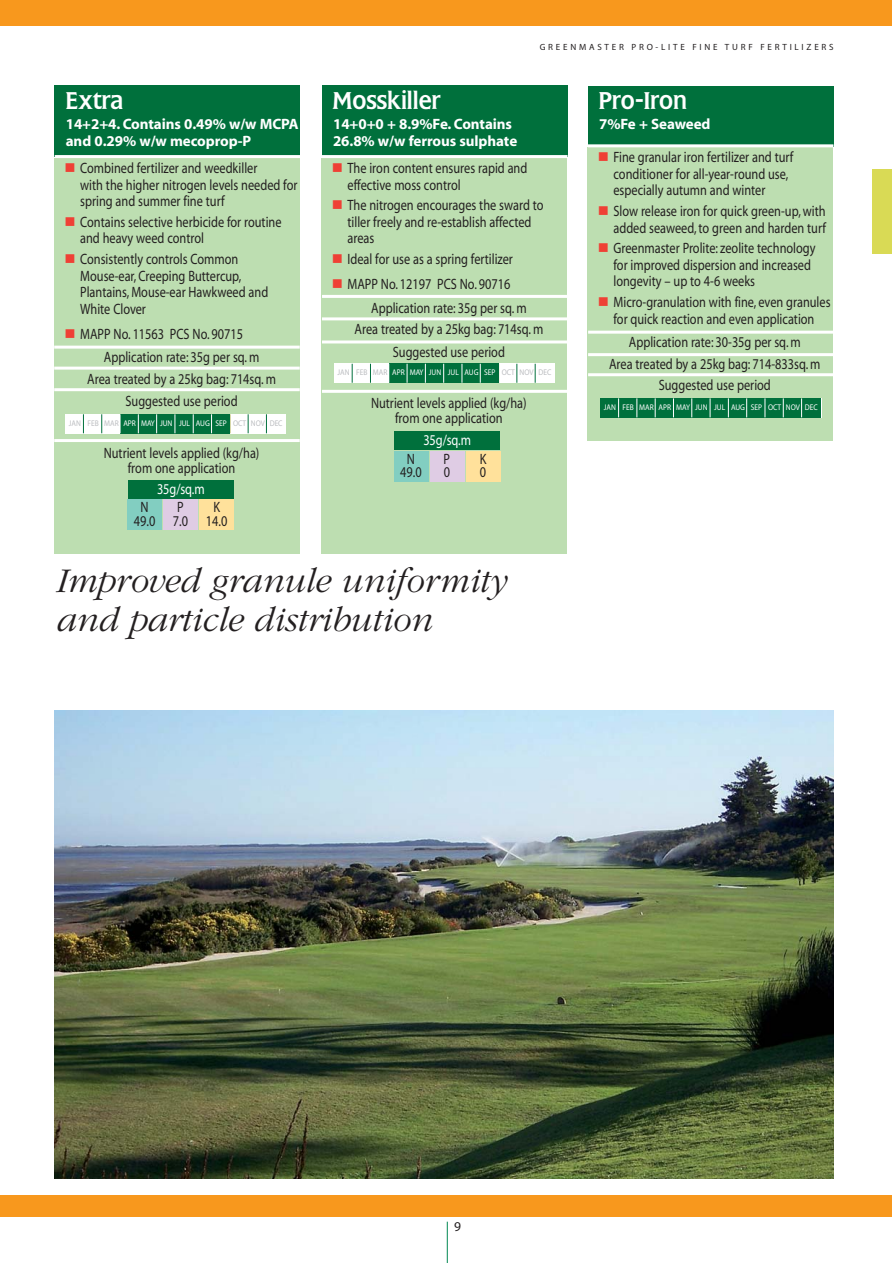
<style>
.page{position:relative;width:892px;height:1263px;background:#fff}
.page>*{position:absolute;margin:0;border:0;box-sizing:border-box;transform-origin:0 0}
.t1{font:italic 300 36px/39px "Garamond";letter-spacing:-.005em;color:#231f20}
.t2{font:24px "Flange BQ";letter-spacing:-.005em;color:#fff}
.t3{font:15px/16.5px "Myriad";color:#231f20;scale:.82 1}
.t4{font:700 15px/16.5px "Myriad";letter-spacing:-.005em;color:#fff}
.t5{font:15px "Myriad";letter-spacing:-.005em;color:#fff;scale:.82 1}
.t6{font:13.5px "Myriad";color:#231f20}
.t7{font:9px "Myriad";letter-spacing:.31em;color:#231f20}
.t8{font:8.25px "Myriad";color:#bbbdc0;scale:.9 1}
.t9{font:8.25px "Myriad";color:#fff;scale:.9 1}
</style>
<div class="page">
<hr style="left:446px;top:1222px;width:1px;height:41px;background:#008752">
<div style="left:0;top:0;width:891px;height:26px;background:#f8981d"></div>
<div style="left:0;top:1195px;width:891px;height:21px;background:#f8981d"></div>
<div style="left:872px;top:170px;width:19px;height:84px;background:#d9da55"></div>
<div style="left:321px;top:158px;width:246px;height:396px;background:#bddeb1"></div>
<hr style="left:322px;top:295px;width:245px;height:3px;background:#fff">
<hr style="left:322px;top:317px;width:245px;height:3px;background:#fff">
<hr style="left:322px;top:340px;width:245px;height:3px;background:#fff">
<hr style="left:322px;top:390px;width:245px;height:3px;background:#fff">
<div style="left:322px;top:86px;width:245px;height:71px;background:#00703c"></div>
<div style="left:394px;top:431px;width:106px;height:19px;background:#00703c"></div>
<div style="left:394px;top:451px;width:34px;height:30px;background:#82cec1"></div>
<div style="left:430px;top:451px;width:34px;height:30px;background:#dfcce4"></div>
<div style="left:466px;top:451px;width:34px;height:30px;background:#ffe19b"></div>
<hr style="left:322px;top:155px;width:245px;height:3px;background:#fff">
<div style="left:334px;top:363px;width:220px;height:20px;background:#fff"></div>
<svg style="left:498px;top:364px;width:1px;height:19px"></svg>
<svg style="left:516px;top:364px;width:1px;height:19px"></svg>
<div style="left:389px;top:363px;width:109px;height:20px;background:#00703c"></div>
<svg style="left:534px;top:364px;width:1px;height:19px"></svg>
<svg style="left:352px;top:364px;width:1px;height:19px"></svg>
<svg style="left:370px;top:364px;width:1px;height:19px"></svg>
<svg style="left:406px;top:364px;width:1px;height:19px"></svg>
<svg style="left:425px;top:364px;width:1px;height:19px"></svg>
<svg style="left:443px;top:364px;width:1px;height:19px"></svg>
<svg style="left:461px;top:364px;width:1px;height:19px"></svg>
<svg style="left:480px;top:364px;width:1px;height:19px"></svg>
<div style="left:587px;top:147px;width:245px;height:293px;background:#bddeb1"></div>
<hr style="left:588px;top:331px;width:245px;height:3px;background:#fff">
<hr style="left:588px;top:353px;width:245px;height:3px;background:#fff">
<hr style="left:588px;top:373px;width:245px;height:3px;background:#fff">
<div style="left:587px;top:86px;width:246px;height:60px;background:#00703c"></div>
<hr style="left:587px;top:144px;width:246px;height:3px;background:#fff">
<div style="left:600px;top:398px;width:220px;height:20px;background:#00703c"></div>
<svg style="left:618px;top:398px;width:1px;height:19px"></svg>
<svg style="left:636px;top:398px;width:1px;height:19px"></svg>
<svg style="left:654px;top:398px;width:1px;height:19px"></svg>
<svg style="left:673px;top:398px;width:1px;height:19px"></svg>
<svg style="left:691px;top:398px;width:1px;height:19px"></svg>
<svg style="left:709px;top:398px;width:1px;height:19px"></svg>
<svg style="left:727px;top:398px;width:1px;height:19px"></svg>
<svg style="left:746px;top:398px;width:1px;height:19px"></svg>
<svg style="left:764px;top:398px;width:1px;height:19px"></svg>
<svg style="left:782px;top:398px;width:1px;height:19px"></svg>
<svg style="left:801px;top:398px;width:1px;height:19px"></svg>
<img style="left:55px;top:711px;width:778px;height:468px">
<div style="left:54px;top:158px;width:245px;height:396px;background:#bddeb1"></div>
<hr style="left:54px;top:346px;width:245px;height:3px;background:#fff">
<hr style="left:54px;top:367px;width:245px;height:3px;background:#fff">
<hr style="left:54px;top:388px;width:245px;height:3px;background:#fff">
<hr style="left:54px;top:439px;width:245px;height:3px;background:#fff">
<div style="left:55px;top:86px;width:245px;height:71px;background:#00703c"></div>
<div style="left:128px;top:480px;width:106px;height:19px;background:#00703c"></div>
<div style="left:128px;top:500px;width:34px;height:30px;background:#82cec1"></div>
<div style="left:164px;top:500px;width:34px;height:30px;background:#dfcce4"></div>
<div style="left:200px;top:500px;width:34px;height:30px;background:#ffe19b"></div>
<hr style="left:55px;top:155px;width:245px;height:3px;background:#fff">
<div style="left:66px;top:414px;width:220px;height:19px;background:#fff"></div>
<svg style="left:248px;top:414px;width:1px;height:19px"></svg>
<div style="left:120px;top:414px;width:110px;height:19px;background:#00703c"></div>
<svg style="left:266px;top:414px;width:1px;height:19px"></svg>
<svg style="left:83px;top:414px;width:1px;height:19px"></svg>
<svg style="left:101px;top:414px;width:1px;height:19px"></svg>
<svg style="left:120px;top:414px;width:1px;height:19px"></svg>
<svg style="left:138px;top:414px;width:1px;height:19px"></svg>
<svg style="left:156px;top:414px;width:1px;height:19px"></svg>
<svg style="left:175px;top:414px;width:1px;height:19px"></svg>
<svg style="left:193px;top:414px;width:1px;height:19px"></svg>
<svg style="left:211px;top:414px;width:1px;height:19px"></svg>
<h2 class="t2" style="left:65px;top:90px;width:60px">Extra</h2>
<p class="t4" style="left:66px;top:117px;width:234px">14+2+4. Contains 0.49% w/w MCPA and 0.29% w/w mecoprop-P</p>
<p class="t3" style="left:80px;top:161px;width:266px">Combined fertilizer and weedkiller<br>with the higher nitrogen levels needed for spring and summer fine turf</p>
<p class="t3" style="left:80px;top:215px;width:247px">Contains selective herbicide for routine and heavy weed control</p>
<p class="t3" style="left:80px;top:252px;width:231px">Consistently controls Common<br>Mouse-ear, Creeping Buttercup,<br>Plantains, Mouse-ear Hawkweed and<br>White Clover</p>
<p class="t3" style="left:104px;top:323px;width:191px;line-height:23.5px;text-indent:-24px">MAPP No. 11563 PCS No. 90715<br>Application rate: 35g per sq. m</p>
<p class="t3" style="left:87px;top:368px;width:231px;line-height:23px;text-align:center">Area treated by a 25kg bag: 714sq. m<br>Suggested use period</p>
<p class="t3" style="left:104px;top:446px;width:191px;line-height:15px;text-align:center">Nutrient levels applied (kg/ha) from one application</p>
<p class="t8" style="left:69px;top:420px;width:57px">JAN FEB MAR</p>
<p class="t8" style="left:233px;top:420px;width:57px">OCT NOV DEC</p>
<p class="t9" style="left:123px;top:420px;width:116px">APR MAY JUN JUL AUG SEP</p>
<p class="t5" style="left:157px;top:483px;width:60px">35g/sq.m</p>
<p class="t3" style="left:140px;top:500px;width:11px">N</p>
<p class="t3" style="left:177px;top:500px;width:9px">P</p>
<p class="t3" style="left:134px;top:502px;width:115px;line-height:13.5px;text-indent:79px">K<br>49.0 7.0 14.0</p>
<h2 class="t2" style="left:332px;top:90px;width:109px">Mosskiller</h2>
<p class="t4" style="left:333px;top:117px;width:186px">14+0+0 + 8.9%Fe. Contains<br>26.8% w/w ferrous sulphate</p>
<p class="t7" style="left:539px;top:43px;width:295px">GREENMASTER PRO-LITE FINE TURF FERTILIZERS</p>
<h2 class="t2" style="left:598px;top:90px;width:90px">Pro-Iron</h2>
<p class="t4" style="left:599px;top:117px;width:113px">7%Fe + Seaweed</p>
<p class="t3" style="left:347px;top:161px;width:221px">The iron content ensures rapid and effective moss control</p>
<p class="t3" style="left:347px;top:198px;width:240px">The nitrogen encourages the sward to tiller freely and re-establish affected areas</p>
<p class="t3" style="left:347px;top:248px;width:203px;line-height:25px">Ideal for use as a spring fertilizer<br>MAPP No. 12197 PCS No. 90716</p>
<p class="t3" style="left:354px;top:298px;width:231px;line-height:21.5px;text-align:center">Application rate: 35g per sq. m<br>Area treated by a 25kg bag: 714sq. m</p>
<p class="t3" style="left:392px;top:345px;width:138px">Suggested use period</p>
<p class="t3" style="left:371px;top:397px;width:191px;line-height:15px;text-align:center">Nutrient levels applied (kg/ha) from one application</p>
<p class="t8" style="left:337px;top:369px;width:57px">JAN FEB MAR</p>
<p class="t8" style="left:501px;top:369px;width:57px">OCT NOV DEC</p>
<p class="t9" style="left:392px;top:369px;width:116px">APR MAY JUN JUL AUG SEP</p>
<p class="t5" style="left:423px;top:434px;width:60px">35g/sq.m</p>
<p class="t3" style="left:407px;top:452px;width:11px">N</p>
<p class="t3" style="left:443px;top:452px;width:9px">P</p>
<p class="t3" style="left:479px;top:452px;width:10px">K</p>
<p class="t3" style="left:400px;top:465px;width:28px">49.0</p>
<p class="t3" style="left:443px;top:465px;width:9px">0</p>
<p class="t3" style="left:479px;top:465px;width:9px">0</p>
<p class="t3" style="left:613px;top:150px;width:221px">Fine granular iron fertilizer and turf conditioner for all-year-round use, especially autumn and winter</p>
<p class="t3" style="left:613px;top:204px;width:261px">Slow release iron for quick green-up, with added seaweed, to green and harden turf</p>
<p class="t3" style="left:613px;top:241px;width:248px">Greenmaster Prolite: zeolite technology for improved dispersion and increased longevity – up to 4-6 weeks</p>
<p class="t3" style="left:613px;top:295px;width:266px">Micro-granulation with fine, even granules for quick reaction and even application</p>
<p class="t3" style="left:609px;top:333px;width:259px;line-height:21.5px;text-align:center">Application rate: 30-35g per sq. m<br>Area treated by a 25kg bag: 714-833sq. m<br>Suggested use period</p>
<p class="t8" style="left:603px;top:404px;width:239px">JAN FEB MAR APR MAY JUN JUL AUG SEP OCT NOV DEC</p>
<h1 class="t1" style="left:55px;top:564px;width:452px">Improved granule uniformity and particle distribution</h1>
<p class="t6" style="left:454px;top:1222px;width:8px">9</p>
</div>
